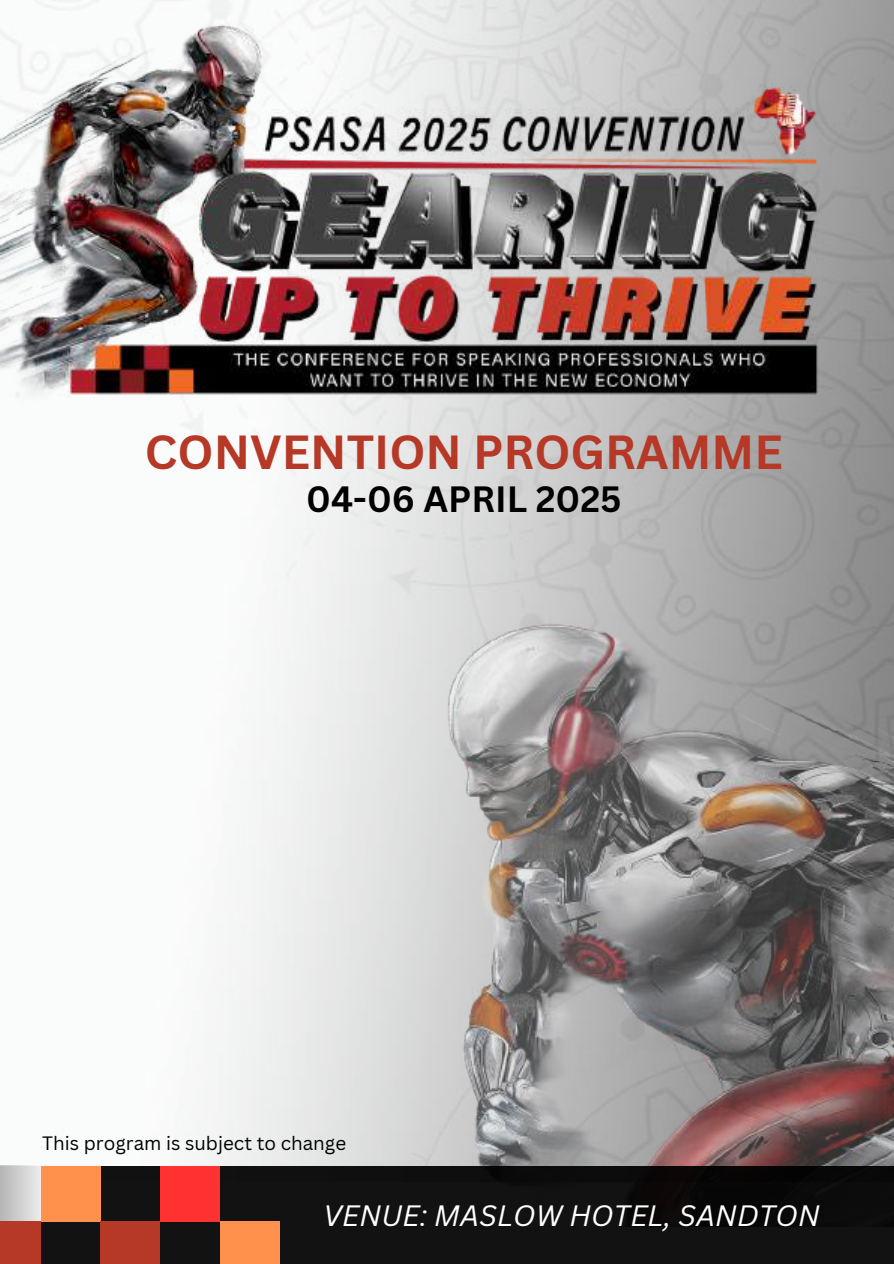
<style>
.page{position:relative;width:894px;height:1264px;background:#fff}
.page>*{position:absolute;margin:0;border:0;box-sizing:border-box;transform-origin:0 0}
.t1{font:700 46.5px "Canva Sans";color:#b63826}
.t2{font:700 35.55px "Canva Sans";color:#000}
.t3{font:italic 28.65px "Canva Sans";color:#fff}
.t4{font:18.75px "Canva Sans";color:#000}
</style>
<div class="page">
<img style="left:445px;top:619px;width:448px;height:546px">
<img style="left:0;top:0;width:839px;height:440px">
<div style="left:0;top:1165px;width:893px;height:98px;background:#121212"></div>
<div style="left:0;top:1165px;width:41px;height:55px;background:linear-gradient(to right,#b5b5b5,#ececec)"></div>
<div style="left:0;top:1220px;width:41px;height:43px;background:#b63826"></div>
<div style="left:41px;top:1165px;width:59px;height:55px;background:#ff914d"></div>
<div style="left:100px;top:1220px;width:60px;height:43px;background:#b63826"></div>
<div style="left:160px;top:1165px;width:60px;height:55px;background:#ff3131"></div>
<div style="left:220px;top:1220px;width:59px;height:43px;background:#ff914d"></div>
<h1 class="t1" style="left:145px;top:419px;width:639px">CONVENTION PROGRAMME</h1>
<h2 class="t2" style="left:306px;top:474px;width:317px">04-06 APRIL 2025</h2>
<p class="t4" style="left:42px;top:1129px;width:305px">This program is subject to change</p>
<h3 class="t3" style="left:323px;top:1194px;width:498px">VENUE: MASLOW HOTEL, SANDTON</h3>
</div>
